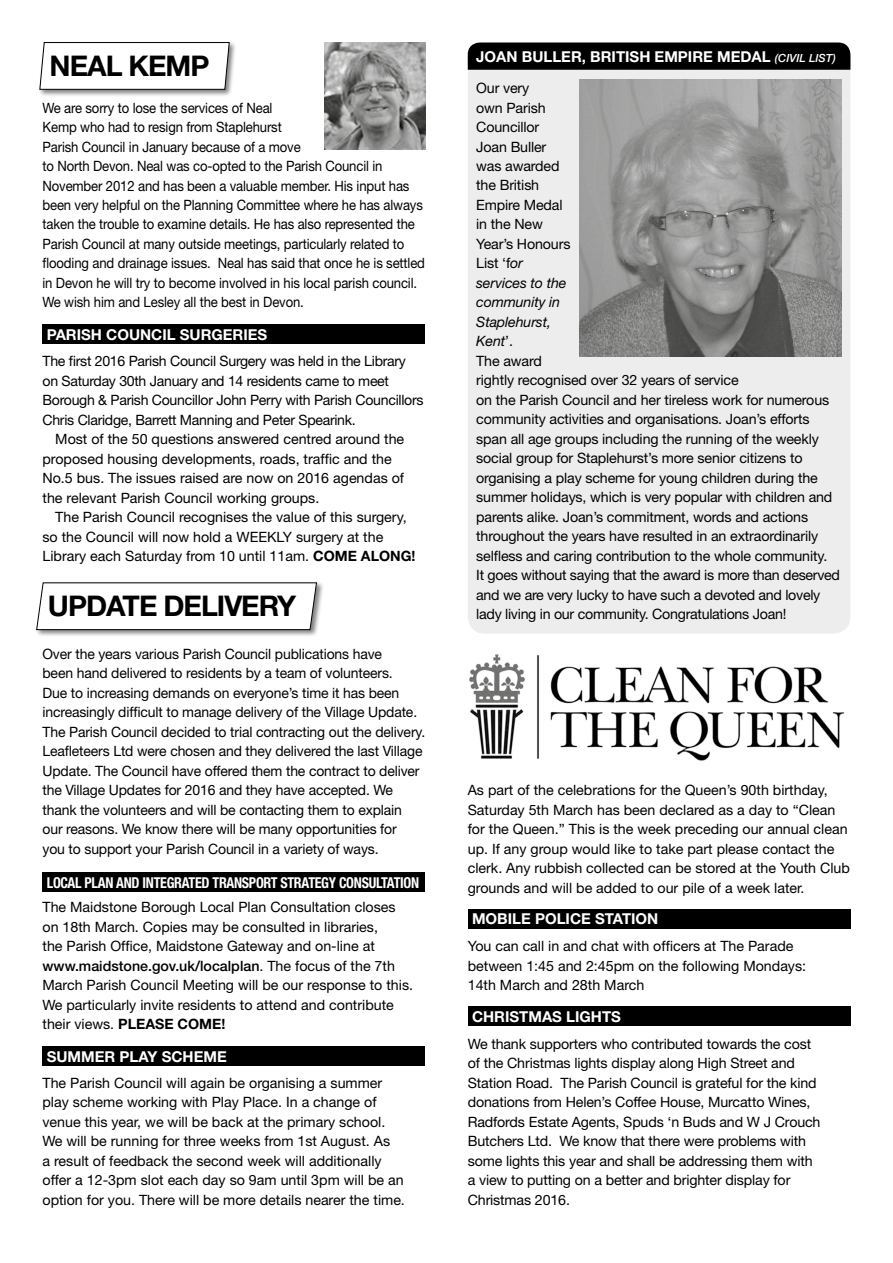
<style>
.page{position:relative;width:893px;height:1263px;background:#fff}
.page>*{position:absolute;margin:0;border:0;box-sizing:border-box;transform-origin:0 0}
.t1{font:700 28.5px "Helvetica Neue";letter-spacing:-.035em;color:#000}
.t2{font:700 15px "Helvetica Neue";color:#fff}
.t3{font:700 condensed 15px "Helvetica Neue";letter-spacing:-.02em;color:#fff;scale:.94 1}
.t4{font:14.25px/19.5px "Helvetica Neue";letter-spacing:-.01em;color:#000}
.t5{font:14.25px/19.5px "Helvetica Neue";letter-spacing:-.01em;color:#000;scale:.92 1}
.s1{font-weight:700}
.s2{font-weight:500}
.s3{font-weight:500;font-style:italic;font-size:11.25px}
.s4{font-style:italic}
</style>
<div class="page">
<div style="left:38px;top:41px;width:199px;height:56px;background:#000;opacity:.5"></div>
<svg style="left:39px;top:42px;width:191px;height:48px"></svg>
<div style="left:35px;top:581px;width:289px;height:57px;background:#000;opacity:.5"></div>
<svg style="left:36px;top:582px;width:281px;height:48px"></svg>
<div style="left:468px;top:43px;width:382px;height:591px;background:#ededed;border-radius:17px"></div>
<div style="left:468px;top:43px;width:382px;height:27px;background:#000"></div>
<div style="left:43px;top:325px;width:382px;height:19px;background:#000"></div>
<div style="left:43px;top:872px;width:382px;height:19px;background:#000"></div>
<div style="left:43px;top:1047px;width:382px;height:19px;background:#000"></div>
<div style="left:468px;top:1006px;width:382px;height:19px;background:#000"></div>
<img style="left:324px;top:43px;width:101px;height:106px">
<img style="left:579px;top:80px;width:263px;height:277px">
<img style="left:469px;top:654px;width:375px;height:107px">
<div style="left:468px;top:909px;width:382px;height:19px;background:#000"></div>
<h1 class="t1" style="left:50px;top:48px;width:161px">NEAL KEMP</h1>
<p class="t5" style="left:43px;top:97px;width:417px">We are sorry to lose the services of Neal<br>Kemp who had to resign from Staplehurst<br>Parish Council in January because of a move<br>to North Devon. Neal was co-opted to the Parish Council in November 2012 and has been a valuable member. His input has been very helpful on the Planning Committee where he has always taken the trouble to examine details. He has also represented the Parish Council at many outside meetings, particularly related to flooding and drainage issues. Neal has said that once he is settled in Devon he will try to become involved in his local parish council.<br>We wish him and Lesley all the best in Devon.</p>
<p class="t2" style="left:47px;top:325px;width:222px">PARISH COUNCIL SURGERIES</p>
<p class="t4" style="left:43px;top:351px;width:382px">The first 2016 Parish Council Surgery was held in the Library on Saturday 30th January and 14 residents came to meet Borough &amp; Parish Councillor John Perry with Parish Councillors Chris Claridge, Barrett Manning and Peter Spearink.</p>
<p class="t4" style="left:43px;top:429px;width:363px;text-indent:13px">Most of the 50 questions answered centred around the proposed housing developments, roads, traffic and the No.5 bus. The issues raised are now on 2016 agendas of the relevant Parish Council working groups.</p>
<p class="t4" style="left:43px;top:507px;width:374px;text-indent:13px">The Parish Council recognises the value of this surgery, so the Council will now hold a WEEKLY surgery at the<br>Library each Saturday from 10 until 11am. <span class="s1">COME ALONG!</span></p>
<h1 class="t1" style="left:48px;top:588px;width:250px">UPDATE DELIVERY</h1>
<p class="t4" style="left:43px;top:643px;width:384px">Over the years various Parish Council publications have<br>been hand delivered to residents by a team of volunteers.<br>Due to increasing demands on everyone’s time it has been increasingly difficult to manage delivery of the Village Update.<br>The Parish Council decided to trial contracting out the delivery.<br>Leafleteers Ltd were chosen and they delivered the last Village Update. The Council have offered them the contract to deliver the Village Updates for 2016 and they have accepted. We thank the volunteers and will be contacting them to explain our reasons. We know there will be many opportunities for<br>you to support your Parish Council in a variety of ways.</p>
<p class="t3" style="left:47px;top:873px;width:398px">LOCAL PLAN AND INTEGRATED TRANSPORT STRATEGY CONSULTATION</p>
<p class="t4" style="left:43px;top:897px;width:372px">The Maidstone Borough Local Plan Consultation closes on 18th March. Copies may be consulted in libraries,<br>the Parish Office, Maidstone Gateway and on-line at <span class="s2">www.maidstone.gov.uk/localplan</span>. The focus of the 7th March Parish Council Meeting will be our response to this.<br>We particularly invite residents to attend and contribute their views. <span class="s1">PLEASE COME!</span></p>
<p class="t2" style="left:47px;top:1048px;width:182px">SUMMER PLAY SCHEME</p>
<p class="t4" style="left:43px;top:1072px;width:364px">The Parish Council will again be organising a summer play scheme working with Play Place. In a change of venue this year, we will be back at the primary school.<br>We will be running for three weeks from 1st August. As<br>a result of feedback the second week will additionally offer a 12-3pm slot each day so 9am until 3pm will be an option for you. There will be more details nearer the time.</p>
<p class="t2" style="left:476px;top:47px;width:361px">JOAN BULLER, BRITISH EMPIRE MEDAL <span class="s3">(CIVIL LIST)</span></p>
<p class="t4" style="left:476px;top:78px;width:365px">Our very<br>own Parish<br>Councillor<br>Joan Buller<br>was awarded<br>the British<br>Empire Medal<br>in the New<br>Year’s Honours<br>List ‘f<span class="s4">or<br>services to the<br>community in<br>Staplehurst,<br>Kent</span>’.<br>The award<br>rightly recognised over 32 years of service<br>on the Parish Council and her tireless work for numerous community activities and organisations. Joan’s efforts span all age groups including the running of the weekly social group for Staplehurst’s more senior citizens to organising a play scheme for young children during the summer holidays, which is very popular with children and parents alike. Joan’s commitment, words and actions throughout the years have resulted in an extraordinarily selfless and caring contribution to the whole community.<br>It goes without saying that the award is more than deserved and we are very lucky to have such a devoted and lovely lady living in our community. Congratulations Joan!</p>
<p class="t4" style="left:468px;top:780px;width:384px">As part of the celebrations for the Queen’s 90th birthday, Saturday 5th March has been declared as a day to “Clean for the Queen.” This is the week preceding our annual clean up. If any group would like to take part please contact the clerk. Any rubbish collected can be stored at the Youth Club grounds and will be added to our pile of a week later.</p>
<p class="t2" style="left:472px;top:910px;width:188px">MOBILE POLICE STATION</p>
<p class="t4" style="left:468px;top:936px;width:340px">You can call in and chat with officers at The Parade between 1:45 and 2:45pm on the following Mondays:<br>14th March and 28th March</p>
<p class="t2" style="left:472px;top:1007px;width:150px">CHRISTMAS LIGHTS</p>
<p class="t4" style="left:468px;top:1033px;width:354px">We thank supporters who contributed towards the cost of the Christmas lights display along High Street and Station Road. The Parish Council is grateful for the kind donations from Helen’s Coffee House, Murcatto Wines, Radfords Estate Agents, Spuds ‘n Buds and W J Crouch Butchers Ltd. We know that there were problems with some lights this year and shall be addressing them with a view to putting on a better and brighter display for Christmas 2016.</p>
</div>
